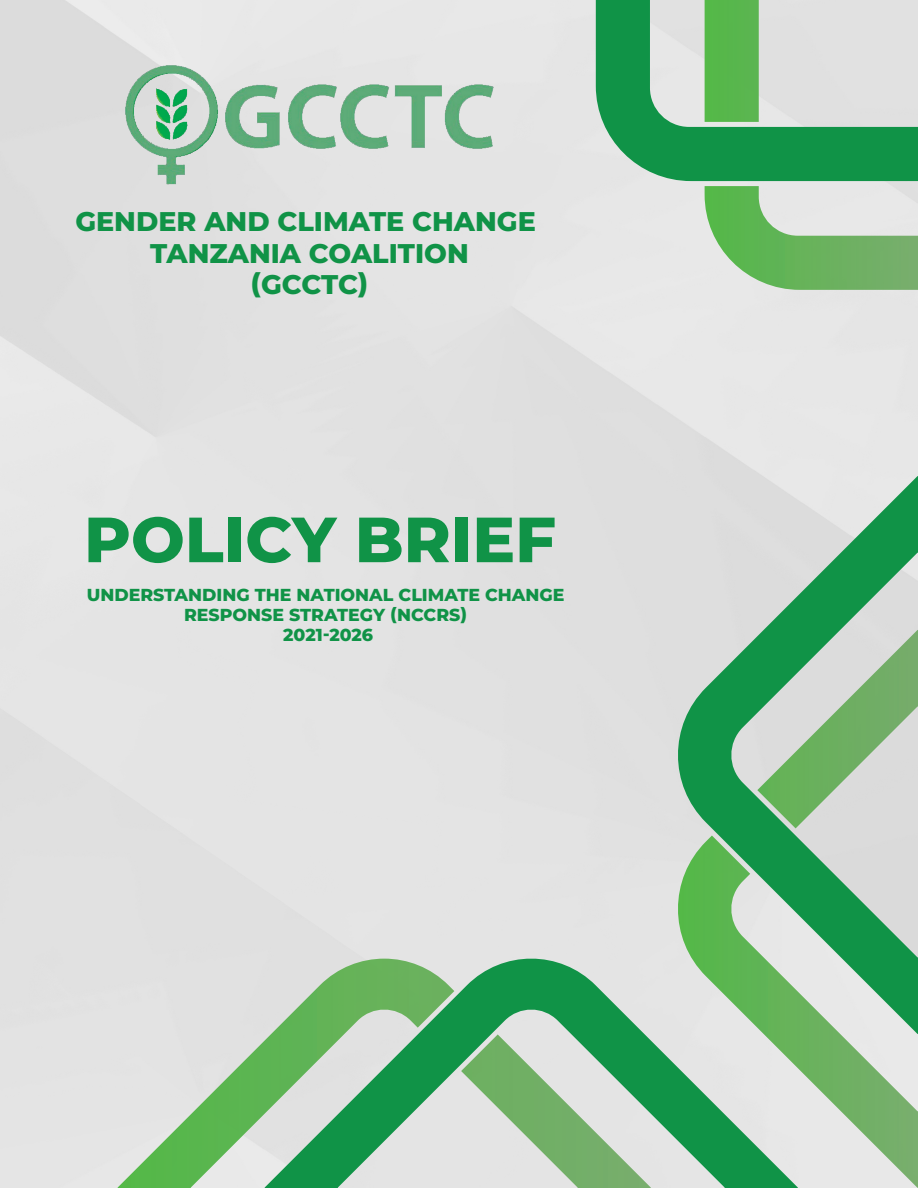
<style>
.page{position:relative;width:918px;height:1188px;background:#fff}
.page>*{position:absolute;margin:0;border:0;box-sizing:border-box;transform-origin:0 0}
.t1{font:800 63.75px "Montserrat";color:#109347}
.t2{font:800 27px/31.5px "Montserrat";color:#109347;text-align:center}
.t3{font:800 17.4px/20.2px "Montserrat";color:#109347;text-align:center}
</style>
<div class="page">
<img style="left:125px;top:66px;width:369px;height:119px">
<svg style="left:705px;top:181px;width:213px;height:109px;background:#a0ca9a"></svg>
<svg style="left:596px;top:0;width:322px;height:181px;background:#80be94"></svg>
<svg style="left:798px;top:1034px;width:120px;height:154px;background:#b3cfad"></svg>
<svg style="left:669px;top:476px;width:249px;height:558px;background:#95c3a2"></svg>
<svg style="left:118px;top:959px;width:147px;height:229px;background:#c1d8be"></svg>
<svg style="left:265px;top:950px;width:533px;height:238px;background:#93c49f"></svg>
<h2 class="t2" style="left:75px;top:204px;width:462px">GENDER AND CLIMATE CHANGE<br>TANZANIA COALITION<br>(GCCTC)</h2>
<h1 class="t1" style="left:84px;top:493px;width:474px">POLICY BRIEF</h1>
<p class="t3" style="left:87px;top:584px;width:479px">UNDERSTANDING THE NATIONAL CLIMATE CHANGE<br>RESPONSE STRATEGY (NCCRS)<br>2021-2026</p>
</div>
